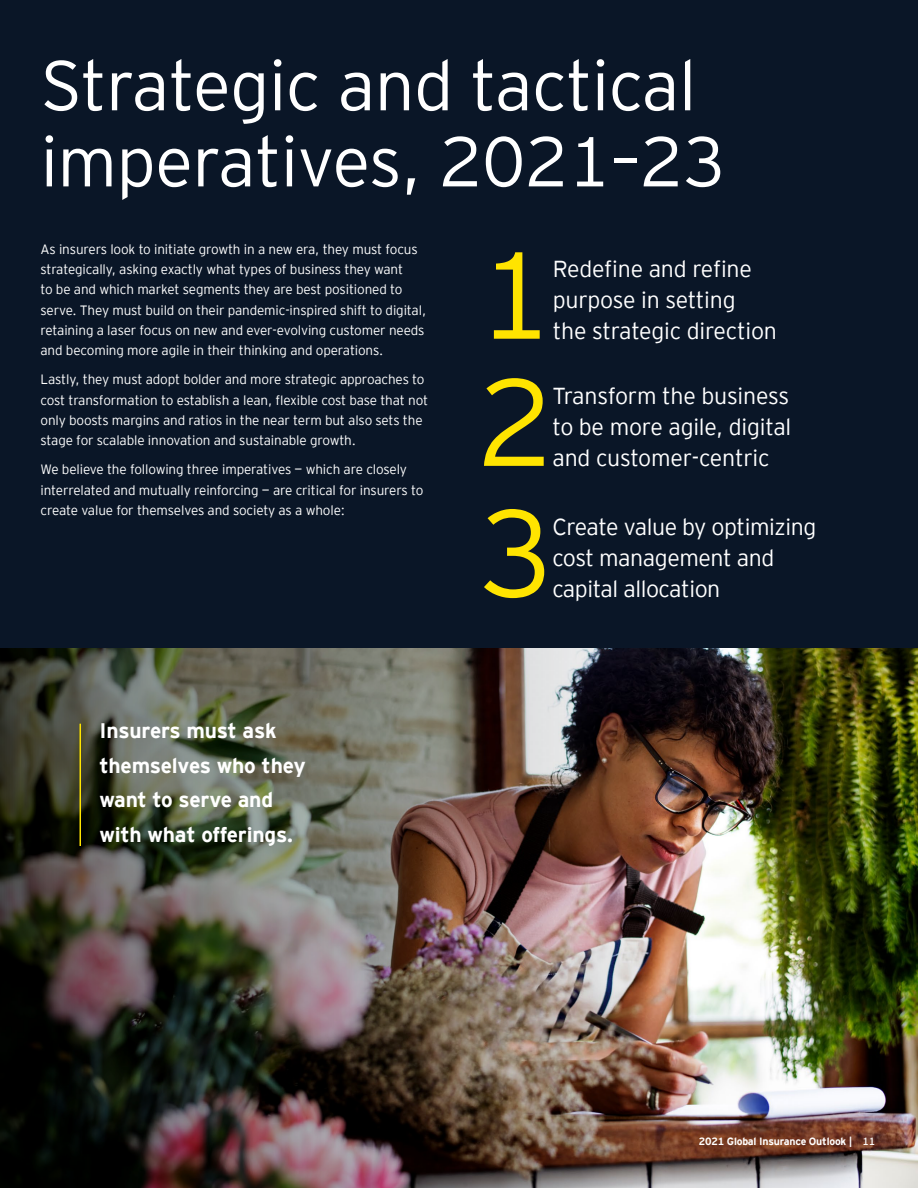
<style>
.page{position:relative;width:918px;height:1188px;background:#0a1627}
.page>*{position:absolute;margin:0;border:0;box-sizing:border-box;transform-origin:0 0}
.t1{font:300 123.45px "EY Interstate";color:#ffe400}
.t2{font:300 70.35px/76.1px "EY Interstate";letter-spacing:-.01em;color:#fff}
.t3{font:300 23.1px/30.8px "EY Interstate";letter-spacing:-.02em;color:#fff}
.t4{font:700 21px/34.5px "EY Interstate";letter-spacing:-.01em;color:#fff}
.t5{font:300 13.5px/20.2px "EY Interstate";letter-spacing:-.01em;color:#fff}
.t6{font:700 10.5px "EY Interstate";letter-spacing:-.02em;color:#fff}
.s1{font-weight:400}
</style>
<div class="page">
<img style="left:675px;top:648px;width:243px;height:540px">
<img style="left:0;top:648px;width:675px;height:540px">
<hr style="left:80px;top:724px;width:1px;height:122px;background:#ffe400">
<h2 class="t2" style="left:40px;top:43px;width:687px">Strategic and tactical imperatives, 2021–23</h2>
<p class="t5" style="left:40px;top:238px;width:387px">As insurers look to initiate growth in a new era, they must focus strategically, asking exactly what types of business they want<br>to be and which market segments they are best positioned to serve. They must build on their pandemic-inspired shift to digital, retaining a laser focus on new and ever-evolving customer needs and becoming more agile in their thinking and operations.</p>
<p class="t5" style="left:40px;top:369px;width:389px">Lastly, they must adopt bolder and more strategic approaches to cost transformation to establish a lean, flexible cost base that not only boosts margins and ratios in the near term but also sets the stage for scalable innovation and sustainable growth.</p>
<p class="t5" style="left:40px;top:459px;width:384px">We believe the following three imperatives — which are closely interrelated and mutually reinforcing — are critical for insurers to create value for themselves and society as a whole:</p>
<h3 class="t4" style="left:99px;top:712px;width:208px">Insurers must ask themselves who they want to serve and with what offerings.</h3>
<h1 class="t1" style="left:478px;top:207px;width:78px">1</h1>
<h3 class="t3" style="left:553px;top:252px;width:226px">Redefine and refine purpose in setting<br>the strategic direction</h3>
<h1 class="t1" style="left:477px;top:334px;width:78px">2</h1>
<h3 class="t3" style="left:552px;top:379px;width:240px;text-align:justify">Transform the business to be more agile, digital and customer-centric</h3>
<h1 class="t1" style="left:478px;top:465px;width:78px">3</h1>
<h3 class="t3" style="left:552px;top:510px;width:265px">Create value by optimizing cost management and capital allocation</h3>
<p class="t6" style="left:699px;top:1133px;width:178px">2021 Global Insurance Outlook | <span class="s1">11</span></p>
</div>
